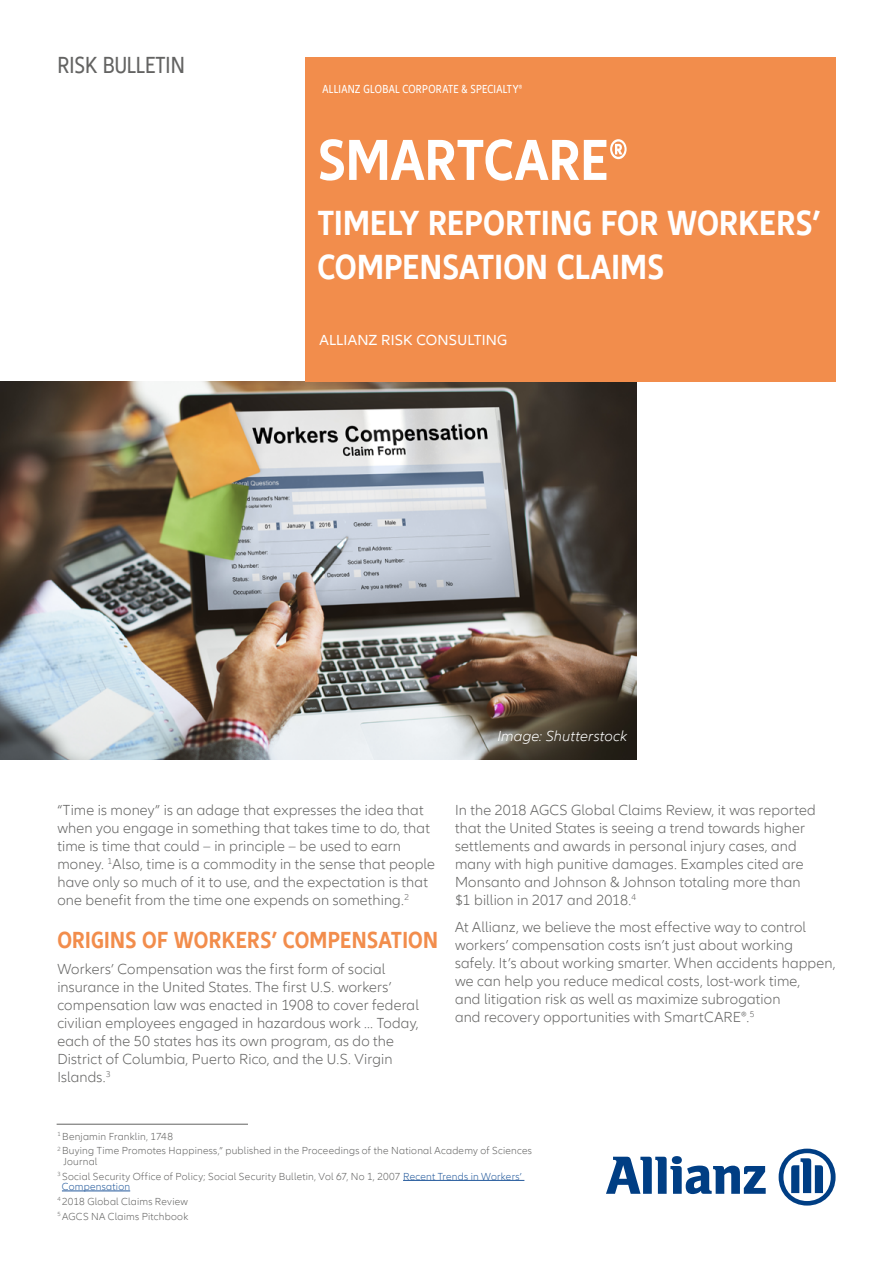
<style>
.page{position:relative;width:893px;height:1263px;background:#fff}
.page>*{position:absolute;margin:0;border:0;box-sizing:border-box;transform-origin:0 0}
.t1{font:700 condensed 60px "Allianz Neo";color:#fff}
.t2{font:700 condensed 36px/43.5px "Allianz Neo";letter-spacing:.01em;color:#fff}
.t3{font:700 condensed 24px "Allianz Neo";letter-spacing:.01em;color:#f28d4c}
.t4{font:condensed 24px "Allianz Neo";color:#636362}
.t5{font:300 15px/18px "Allianz Neo";letter-spacing:.01em;color:#636362}
.t6{font:15px "Allianz Neo";letter-spacing:.015em;color:#fff}
.t7{font:italic 300 15px "Allianz Neo";letter-spacing:.01em;color:#fff}
.t8{font:condensed 12px "Allianz Neo";letter-spacing:.025em;color:#fff}
.t9{font:300 10.5px/14.7px "Allianz Neo";letter-spacing:.02em;color:#636362}
.s1{color:#245a9c}
</style>
<div class="page">
<svg style="left:606px;top:1156px;width:160px;height:38px"></svg>
<svg style="left:779px;top:1148px;width:57px;height:57px"></svg>
<img style="left:0;top:382px;width:637px;height:377px">
<div style="left:305px;top:57px;width:531px;height:324px;background:#f28d4c"></div>
<hr style="left:403px;top:1180px;width:121px;height:1px;background:#245a9c">
<hr style="left:62px;top:1191px;width:68px;height:1px;background:#245a9c">
<hr style="left:57px;top:1124px;width:191px;height:1px;background:#636362">
<h3 class="t4" style="left:57px;top:52px;width:129px">RISK BULLETIN</h3>
<p class="t8" style="left:322px;top:83px;width:201px">ALLIANZ GLOBAL CORPORATE &amp; SPECIALTY®</p>
<h1 class="t1" style="left:317px;top:125px;width:312px">SMARTCARE®</h1>
<h2 class="t2" style="left:317px;top:203px;width:505px">TIMELY REPORTING FOR WORKERS’<br>COMPENSATION CLAIMS</h2>
<p class="t6" style="left:319px;top:332px;width:189px">ALLIANZ RISK CONSULTING</p>
<p class="t7" style="left:497px;top:727px;width:131px">Image: Shutterstock</p>
<p class="t5" style="left:57px;top:802px;width:379px">“Time is money” is an adage that expresses the idea that when you engage in something that takes time to do, that time is time that could – in principle – be used to earn money. <sup>1</sup>Also, time is a commodity in the sense that people have only so much of it to use, and the expectation is that one benefit from the time one expends on something.<sup>2</sup></p>
<h3 class="t3" style="left:57px;top:926px;width:382px">ORIGINS OF WORKERS’ COMPENSATION</h3>
<p class="t5" style="left:57px;top:961px;width:363px">Workers’ Compensation was the first form of social insurance in the United States. The first U.S. workers’ compensation law was enacted in 1908 to cover federal civilian employees engaged in hazardous work … Today, each of the 50 states has its own program, as do the District of Columbia, Puerto Rico, and the U.S. Virgin Islands.<sup>3</sup></p>
<p class="t5" style="left:455px;top:802px;width:362px">In the 2018 AGCS Global Claims Review, it was reported that the United States is seeing a trend towards higher settlements and awards in personal injury cases, and many with high punitive damages. Examples cited are Monsanto and Johnson &amp; Johnson totaling more than $1 billion in 2017 and 2018.<sup>4</sup></p>
<p class="t5" style="left:455px;top:918px;width:382px">At Allianz, we believe the most effective way to control workers’ compensation costs isn’t just about working safely. It’s about working smarter. When accidents happen, we can help you reduce medical costs, lost-work time,<br>and litigation risk as well as maximize subrogation<br>and recovery opportunities with SmartCARE®.<sup>5</sup></p>
<p class="t9" style="left:57px;top:1129px;width:476px"><sup>1</sup> Benjamin Franklin, 1748<br><sup>2</sup> Buying Time Promotes Happiness,” published in the Proceedings of the National Academy of Sciences</p>
<p class="t9" style="left:57px;top:1154px;width:466px;text-indent:6px">Journal<br><sup>3</sup> Social Security Office of Policy; Social Security Bulletin, Vol 67, No 1, 2007 <span class="s1">Recent Trends in Workers’</span></p>
<p class="t9" style="left:57px;top:1179px;width:132px;text-indent:5px"><span class="s1">Compensation<br></span><sup>4</sup> 2018 Global Claims Review<br><sup>5</sup> AGCS NA Claims Pitchbook</p>
</div>
